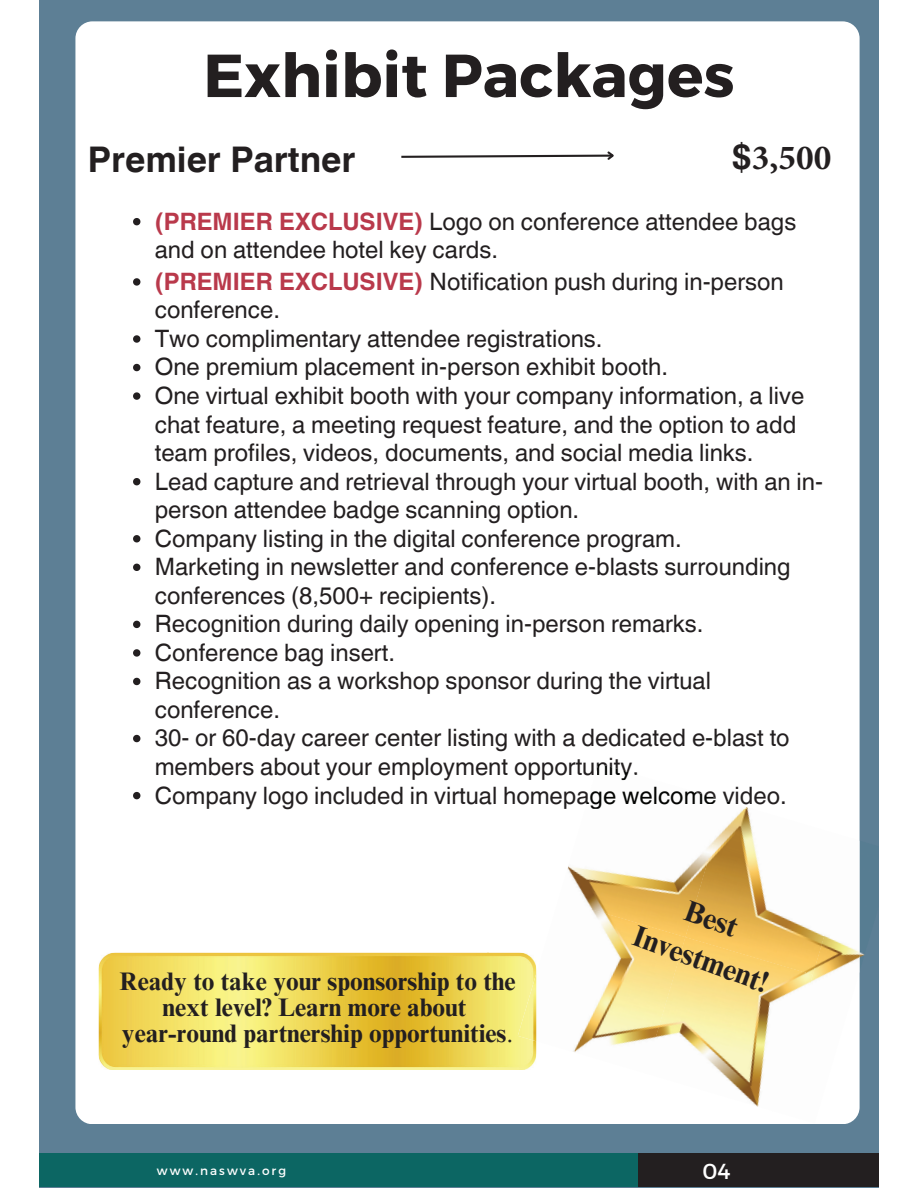
<style>
.page{position:relative;width:918px;height:1188px;background:#fff}
.page>*{position:absolute;margin:0;border:0;box-sizing:border-box;transform-origin:0 0}
.t1{font:700 60.6px "Montserrat";color:#231f20}
.t2{font:700 35.4px "Helvetica World";color:#231f20}
.t3{font:700 35.4px "Minion Pro";color:#231f20}
.t4{font:700 29.55px/41.2px "Times NRMT Pro";color:#231f20;text-align:center}
.t5{font:700 25.35px/26.4px "Times NRMT Pro";color:#231f20;text-align:center}
.t6{font:24px/28.5px "Helvetica World";color:#231f20}
.t7{font:21.75px "Montserrat";color:#fff}
.t8{font:12px "Montserrat";letter-spacing:.17em;color:#fff}
.s1{font-family:"Helvetica World"}
.s2{font-weight:700;color:#b9394b}
.s3{color:#040503}
.s4{font-weight:400}
</style>
<div class="page">
<div style="left:39px;top:0;width:840px;height:1187px;background:#5d7f95"></div>
<div style="left:75px;top:21px;width:785px;height:1103px;background:#fff;border-radius:17px"></div>
<div style="left:638px;top:1153px;width:240px;height:33px;background:#231f20"></div>
<div style="left:39px;top:1153px;width:599px;height:33px;background:#0c6663"></div>
<svg style="left:133px;top:218px;width:7px;height:7px"></svg>
<svg style="left:133px;top:278px;width:7px;height:8px"></svg>
<svg style="left:133px;top:335px;width:7px;height:8px"></svg>
<svg style="left:133px;top:364px;width:7px;height:7px"></svg>
<svg style="left:133px;top:392px;width:7px;height:8px"></svg>
<svg style="left:133px;top:478px;width:7px;height:7px"></svg>
<svg style="left:133px;top:535px;width:7px;height:7px"></svg>
<svg style="left:133px;top:564px;width:7px;height:7px"></svg>
<svg style="left:133px;top:621px;width:7px;height:7px"></svg>
<svg style="left:133px;top:649px;width:7px;height:8px"></svg>
<svg style="left:133px;top:678px;width:7px;height:7px"></svg>
<svg style="left:133px;top:735px;width:7px;height:7px"></svg>
<svg style="left:133px;top:792px;width:7px;height:7px"></svg>
<svg style="left:401px;top:151px;width:213px;height:9px"></svg>
<img style="left:860px;top:952px;width:5px;height:6px">
<img style="left:567px;top:866px;width:118px;height:33px">
<img style="left:685px;top:809px;width:87px;height:128px">
<img style="left:772px;top:838px;width:88px;height:286px">
<img style="left:536px;top:899px;width:150px;height:157px">
<img style="left:645px;top:937px;width:168px;height:174px">
<img style="left:99px;top:953px;width:437px;height:117px">
<img style="left:518px;top:973px;width:18px;height:68px">
<h1 class="t1" style="left:203px;top:36px;width:533px">Exhibit Packages</h1>
<h2 class="t2" style="left:88px;top:131px;width:269px">Premier Partner</h2>
<h2 class="t3" style="left:731px;top:136px;width:102px"><span class="s1">$</span>3,500</h2>
<p class="t6" style="left:155px;top:207px;width:643px"><span class="s2">(PREMIER EXCLUSIVE)</span> Logo on conference attendee bags and on attendee hotel key cards.</p>
<p class="t6" style="left:155px;top:267px;width:670px"><span class="s2">(PREMIER EXCLUSIVE)</span> Notification push during in-person conference.<br>Two complimentary attendee registrations.<br>One premium placement in-person exhibit booth.<br>One virtual exhibit booth with your company information, a live chat feature, a meeting request feature, and the option to add team profiles, videos, documents, and social media links.<br>Lead capture and retrieval through your virtual booth, with an in&shy;person attendee badge scanning option.<br>Company listing in the digital conference program.<br>Marketing in newsletter and conference e-blasts surrounding conferences (8,500+ recipients).<br>Recognition during daily opening in-person remarks.<br>Conference bag insert.<br>Recognition as a workshop sponsor during the virtual conference.<br>30- or 60-day career center listing with a dedicated e-blast to members about your employment opportu<span class="s3">nity.<br></span>Company logo included in virtual homep<span class="s3">age welcome vi</span>deo.</p>
<p class="t5" style="left:120px;top:971px;width:398px">Ready to take your sponsorship to the next level? Learn more about year-round partnership opportunities<span class="s4">.</span></p>
<p class="t4" style="left:654px;top:880px;width:143px;rotate:20deg">Best<br>Investment!</p>
<p class="t8" style="left:157px;top:1162px;width:131px">www.naswva.org</p>
<p class="t7" style="left:703px;top:1157px;width:30px">04</p>
</div>
